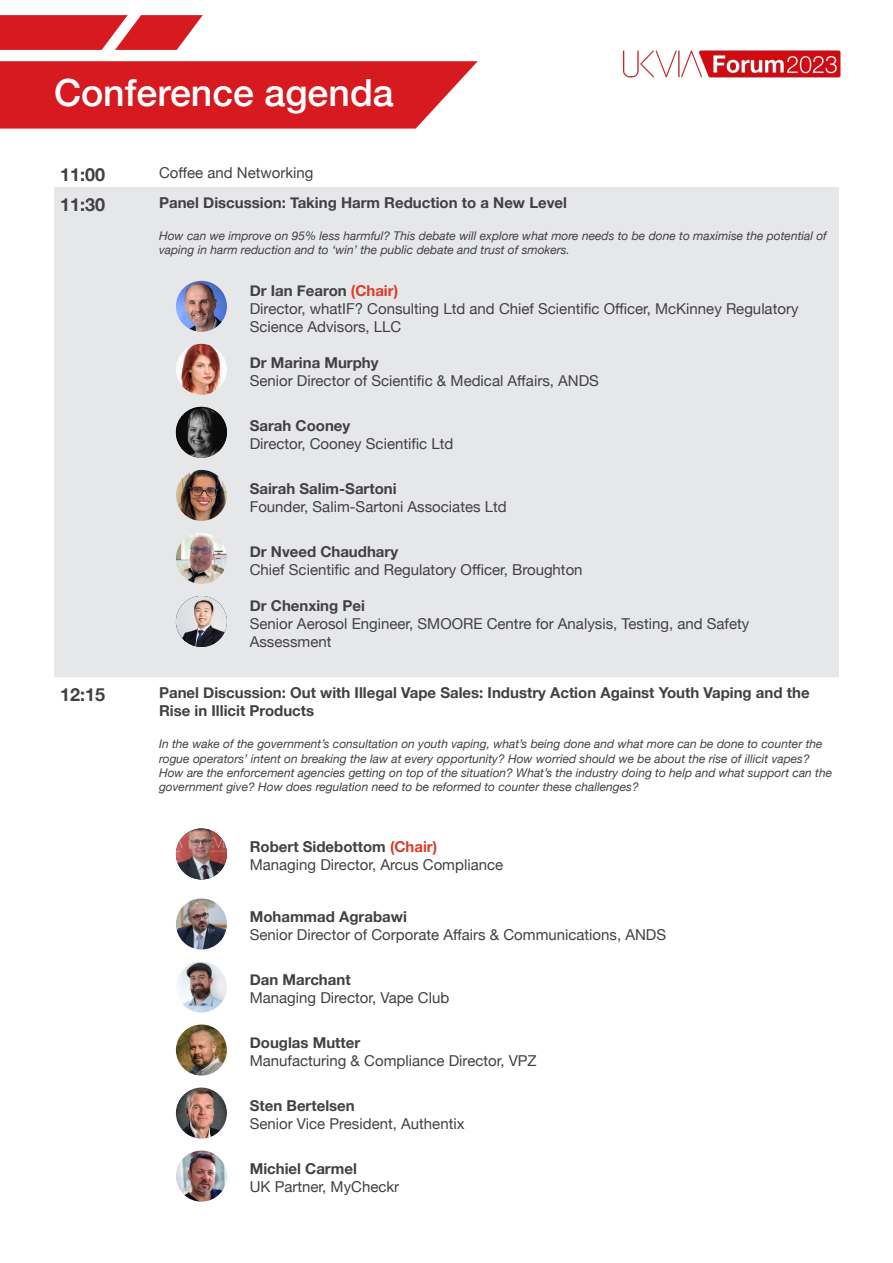
<style>
.page{position:relative;width:893px;height:1263px;background:#fff}
.page>*{position:absolute;margin:0;border:0;box-sizing:border-box;transform-origin:0 0}
.t1{font:500 37.5px "Helvetica Neue";color:#fff}
.t2{font:700 18px "Helvetica Neue";color:#414042}
.t3{font:15px/18px "Helvetica Neue";color:#414042}
.t4{font:700 15px/18px "Helvetica Neue";color:#414042}
.t5{font:italic 12px/14.4px "Helvetica Neue";color:#414042}
.s1{font-weight:700}
.s2{font-weight:700;color:#db3b2b}
</style>
<div class="page">
<svg style="left:0;top:61px;width:478px;height:68px;background:#d92930"></svg>
<svg style="left:0;top:15px;width:203px;height:35px;background:#dc383e"></svg>
<img style="left:622px;top:50px;width:219px;height:28px">
<div style="left:54px;top:187px;width:785px;height:490px;background:#e6e7e8"></div>
<img style="left:176px;top:281px;width:51px;height:51px;border-radius:26px">
<img style="left:176px;top:344px;width:51px;height:51px;border-radius:26px">
<img style="left:176px;top:407px;width:51px;height:51px;border-radius:26px">
<img style="left:176px;top:470px;width:51px;height:51px;border-radius:26px">
<img style="left:176px;top:533px;width:51px;height:51px;border-radius:26px">
<img style="left:176px;top:596px;width:51px;height:51px;border-radius:26px">
<img style="left:176px;top:828px;width:51px;height:51px;border-radius:26px">
<img style="left:176px;top:898px;width:51px;height:51px;border-radius:26px">
<img style="left:176px;top:961px;width:51px;height:51px;border-radius:26px">
<img style="left:176px;top:1024px;width:51px;height:51px;border-radius:26px">
<img style="left:176px;top:1087px;width:51px;height:51px;border-radius:26px">
<img style="left:176px;top:1150px;width:51px;height:51px;border-radius:26px">
<h1 class="t1" style="left:54px;top:63px;width:341px">Conference agenda</h1>
<p class="t2" style="left:60px;top:160px;width:47px">11:00</p>
<p class="t3" style="left:159px;top:164px;width:156px">Coffee and Networking</p>
<p class="t2" style="left:60px;top:190px;width:47px">11:30</p>
<p class="t4" style="left:159px;top:194px;width:409px">Panel Discussion: Taking Harm Reduction to a New Level</p>
<p class="t5" style="left:159px;top:229px;width:669px">How can we improve on 95% less harmful? This debate will explore what more needs to be done to maximise the potential of vaping in harm reduction and to ‘win’ the public debate and trust of smokers.</p>
<p class="t3" style="left:250px;top:282px;width:550px"><span class="s1">Dr Ian Fearon</span> <span class="s2">(Chair)<br></span>Director, whatIF? Consulting Ltd and Chief Scientific Officer, McKinney Regulatory<br>Science Advisors, LLC</p>
<p class="t4" style="left:250px;top:354px;width:130px">Dr Marina Murphy</p>
<p class="t3" style="left:250px;top:372px;width:351px">Senior Director of Scientific &amp; Medical Affairs, ANDS</p>
<p class="t4" style="left:250px;top:417px;width:102px">Sarah Cooney</p>
<p class="t3" style="left:250px;top:435px;width:205px">Director, Cooney Scientific Ltd</p>
<p class="t4" style="left:250px;top:480px;width:148px">Sairah Salim-Sartoni</p>
<p class="t3" style="left:250px;top:498px;width:258px">Founder, Salim-Sartoni Associates Ltd</p>
<p class="t4" style="left:250px;top:543px;width:150px">Dr Nveed Chaudhary</p>
<p class="t3" style="left:250px;top:561px;width:334px">Chief Scientific and Regulatory Officer, Broughton</p>
<p class="t4" style="left:250px;top:597px;width:117px">Dr Chenxing Pei</p>
<p class="t3" style="left:250px;top:615px;width:501px">Senior Aerosol Engineer, SMOORE Centre for Analysis, Testing, and Safety<br>Assessment</p>
<p class="t2" style="left:60px;top:680px;width:47px">12:15</p>
<p class="t4" style="left:159px;top:684px;width:652px">Panel Discussion: Out with Illegal Vape Sales: Industry Action Against Youth Vaping and the<br>Rise in Illicit Products</p>
<p class="t5" style="left:159px;top:737px;width:675px">In the wake of the government’s consultation on youth vaping, what’s being done and what more can be done to counter the rogue operators’ intent on breaking the law at every opportunity? How worried should we be about the rise of illicit vapes?<br>How are the enforcement agencies getting on top of the situation? What’s the industry doing to help and what support can the government give? How does regulation need to be reformed to counter these challenges?</p>
<p class="t3" style="left:250px;top:839px;width:255px"><span class="s1">Robert Sidebottom</span> <span class="s2">(Chair)<br></span>Managing Director, Arcus Compliance</p>
<p class="t4" style="left:250px;top:908px;width:159px">Mohammad Agrabawi</p>
<p class="t3" style="left:250px;top:927px;width:418px">Senior Director of Corporate Affairs &amp; Communications, ANDS</p>
<p class="t4" style="left:250px;top:971px;width:102px">Dan Marchant</p>
<p class="t3" style="left:250px;top:990px;width:201px">Managing Director, Vape Club</p>
<p class="t4" style="left:250px;top:1034px;width:112px">Douglas Mutter</p>
<p class="t3" style="left:250px;top:1053px;width:289px">Manufacturing &amp; Compliance Director, VPZ</p>
<p class="t4" style="left:250px;top:1097px;width:107px">Sten Bertelsen</p>
<p class="t3" style="left:250px;top:1116px;width:216px">Senior Vice President, Authentix</p>
<p class="t4" style="left:250px;top:1160px;width:109px">Michiel Carmel</p>
<p class="t3" style="left:250px;top:1179px;width:151px">UK Partner, MyCheckr</p>
</div>
